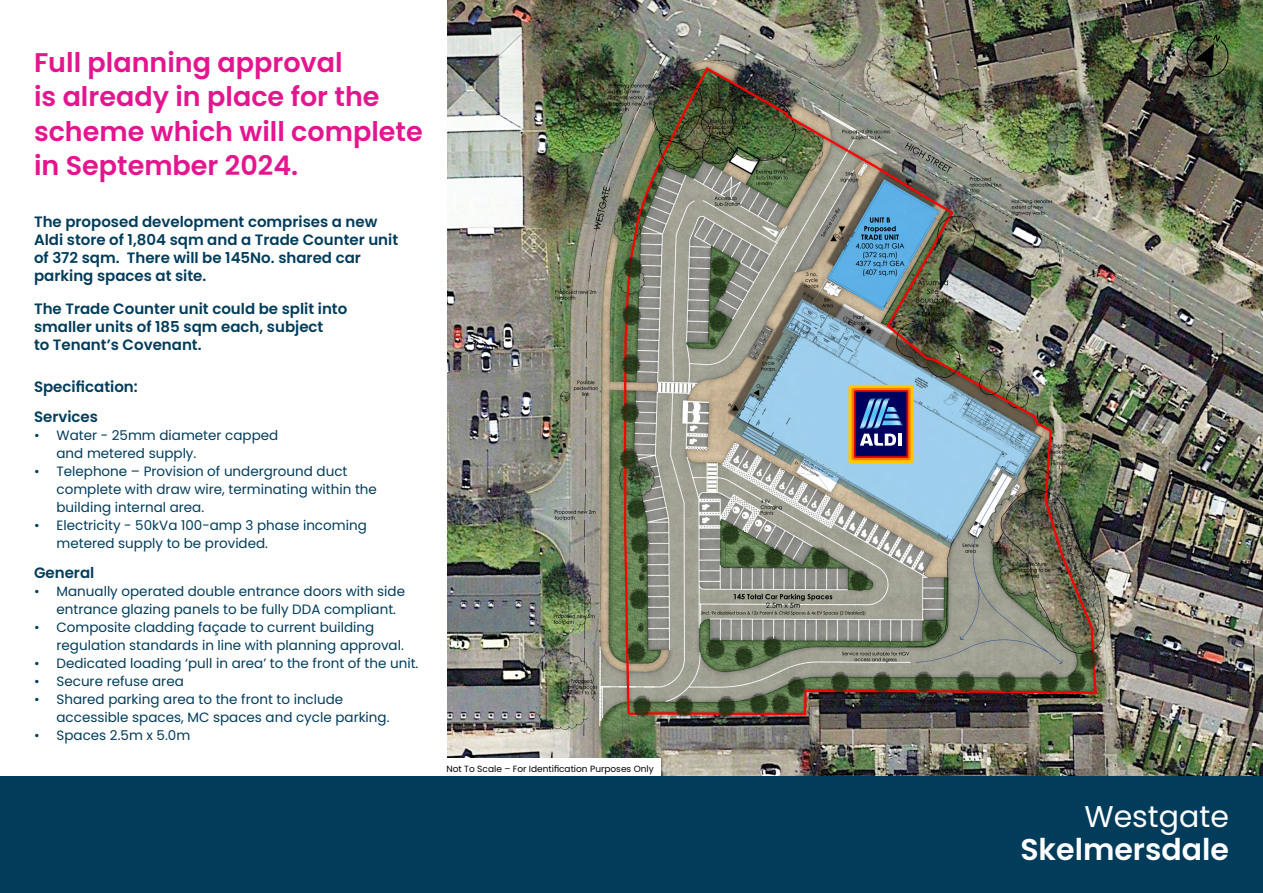
<style>
.page{position:relative;width:1263px;height:893px;background:#fff}
.page>*{position:absolute;margin:0;border:0;box-sizing:border-box;transform-origin:0 0}
.t1{font:600 30px "Poppins";color:#fff}
.t2{font:30px "Poppins";color:#fff}
.t3{font:600 27px/34.5px "Poppins";color:#e3158f}
.t4{font:600 15px/18px "Poppins";color:#023c5b}
.t5{font:13.5px/18px "Poppins";color:#023c5b}
.t6{font:9px "Poppins";color:#000}
</style>
<div class="page">
<img style="left:448px;top:0;width:815px;height:776px">
<div style="left:0;top:776px;width:1263px;height:117px;background:#023c5b"></div>
<img style="left:1184px;top:34px;width:47px;height:46px">
<div style="left:446px;top:759px;width:215px;height:17px;background:#fff"></div>
<div style="left:848px;top:385px;width:66px;height:78px;background:#ffc800;border-radius:3px"></div>
<div style="left:851px;top:388px;width:59px;height:72px;background:linear-gradient(to right,#fe7600,#ff7900);border-radius:2px"></div>
<svg style="left:854px;top:390px;width:54px;height:68px"></svg>
<div style="left:856px;top:392px;width:50px;height:64px;background:#00005f"></div>
<svg style="left:859px;top:398px;width:44px;height:48px"></svg>
<h2 class="t3" style="left:34px;top:45px;width:390px">Full planning approval<br>is already in place for the scheme which will complete in September 2024.</h2>
<p class="t4" style="left:34px;top:213px;width:366px">The proposed development comprises a new Aldi store of 1,804 sqm and a Trade Counter unit of 372 sqm. There will be 145No. shared car parking spaces at site.</p>
<p class="t4" style="left:34px;top:300px;width:315px">The Trade Counter unit could be split into smaller units of 185 sqm each, subject<br>to Tenant’s Covenant.</p>
<p class="t4" style="left:34px;top:372px;width:105px;line-height:30px">Specification:<br>Services</p>
<p class="t5" style="left:57px;top:426px;width:223px;text-indent:-23px">• Water - 25mm diameter capped and metered supply.</p>
<p class="t5" style="left:57px;top:462px;width:322px;text-indent:-23px">• Telephone – Provision of underground duct complete with draw wire, terminating within the building internal area.</p>
<p class="t5" style="left:57px;top:516px;width:312px;text-indent:-23px">• Electricity - 50kVa 100-amp 3 phase incoming metered supply to be provided.</p>
<p class="t4" style="left:34px;top:564px;width:62px">General</p>
<p class="t5" style="left:57px;top:582px;width:350px;text-indent:-23px">• Manually operated double entrance doors with side entrance glazing panels to be fully DDA compliant.</p>
<p class="t5" style="left:57px;top:618px;width:349px;text-indent:-23px">• Composite cladding façade to current building regulation standards in line with planning approval.</p>
<p class="t5" style="left:34px;top:654px;width:386px">• Dedicated loading ‘pull in area’ to the front of the unit.</p>
<p class="t5" style="left:34px;top:672px;width:151px">• Secure refuse area</p>
<p class="t5" style="left:57px;top:690px;width:335px;text-indent:-23px">• Shared parking area to the front to include accessible spaces, MC spaces and cycle parking.</p>
<p class="t5" style="left:34px;top:726px;width:158px">• Spaces 2.5m x 5.0m</p>
<p class="t6" style="left:446px;top:763px;width:209px">Not To Scale – For Identification Purposes Only</p>
<h1 class="t2" style="left:1084px;top:799px;width:146px">Westgate</h1>
<h1 class="t1" style="left:1020px;top:832px;width:210px">Skelmersdale</h1>
</div>
